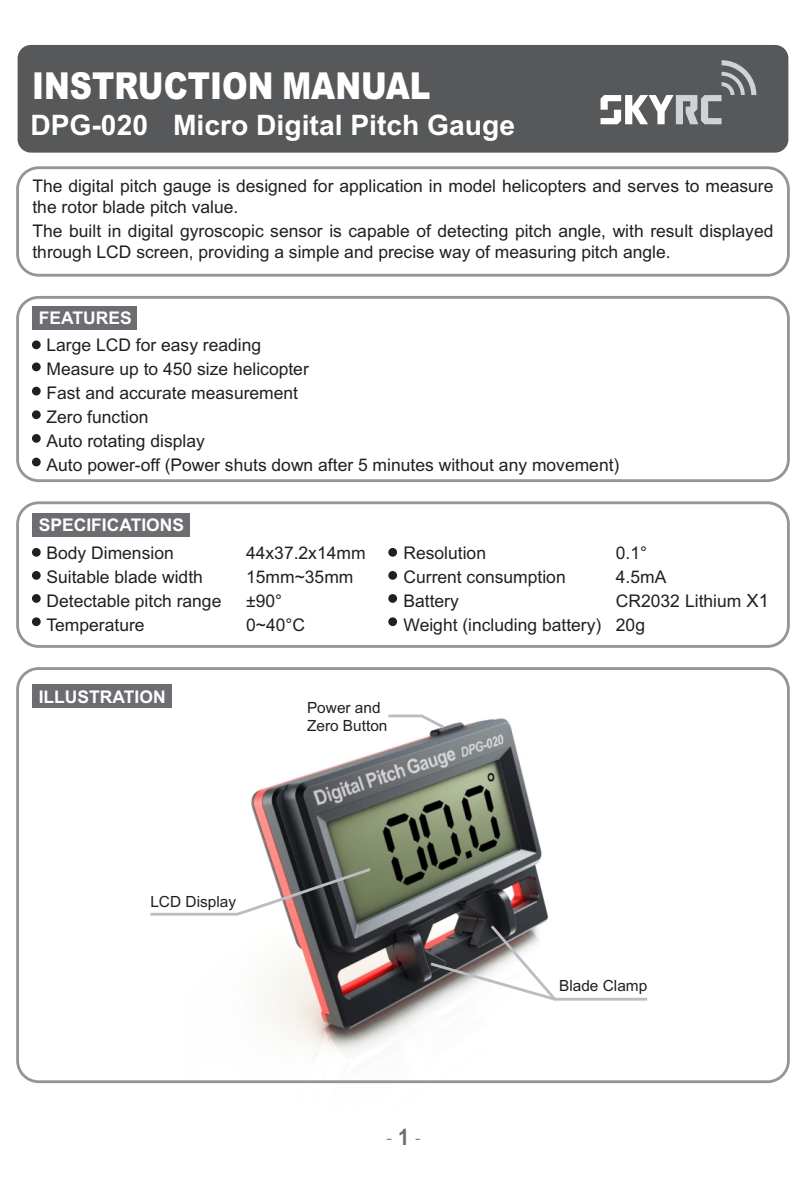
<style>
.page{position:relative;width:806px;height:1191px;background:#fff}
.page>*{position:absolute;margin:0;border:0;box-sizing:border-box;transform-origin:0 0}
.t1{font:900 37.2px "Arial";color:#fff;scale:.83 1}
.t2{font:700 28.2px "Arial";color:#fff}
.t3{font:22.6px "Adobe Fangsong Std";color:#6c6d70;scale:.88 1}
.t4{font:17.4px/24px "Arial";color:#231f20}
.t5{font:700 17.4px "Arial";color:#fff}
.t6{font:15.4px/18.2px "Arial";color:#231f20}
.s1{font-size:18.2px}
.s2{font-family:"Arial";font-weight:700}
</style>
<div class="page">
<img style="left:189px;top:718px;width:382px;height:366px">
<div style="left:16px;top:667px;width:773px;height:416px;border:3px solid #939598;border-radius:21px"></div>
<div style="left:18px;top:45px;width:769px;height:108px;background:#57585a;border-radius:13px"></div>
<div style="left:16px;top:166px;width:773px;height:111px;border:3px solid #939598;border-radius:21px"></div>
<svg style="left:600px;top:60px;width:155px;height:64px"></svg>
<div style="left:16px;top:296px;width:773px;height:186px;border:3px solid #939598;border-radius:21px"></div>
<div style="left:32px;top:306px;width:104px;height:23px;background:#6c6d70"></div>
<div style="left:32px;top:340px;width:9px;height:9px;background:#231f20;border-radius:50%"></div>
<div style="left:32px;top:362px;width:9px;height:9px;background:#231f20;border-radius:50%"></div>
<div style="left:32px;top:387px;width:9px;height:8px;background:#231f20;border-radius:50%"></div>
<div style="left:32px;top:410px;width:9px;height:9px;background:#231f20;border-radius:50%"></div>
<div style="left:32px;top:434px;width:9px;height:9px;background:#231f20;border-radius:50%"></div>
<div style="left:32px;top:458px;width:9px;height:8px;background:#231f20;border-radius:50%"></div>
<svg style="left:385px;top:714px;width:62px;height:17px"></svg>
<svg style="left:150px;top:865px;width:223px;height:52px"></svg>
<svg style="left:427px;top:922px;width:221px;height:80px"></svg>
<div style="left:32px;top:684px;width:139px;height:24px;background:#6c6d70"></div>
<div style="left:16px;top:501px;width:773px;height:147px;border:3px solid #939598;border-radius:21px"></div>
<div style="left:32px;top:513px;width:157px;height:23px;background:#6c6d70"></div>
<div style="left:32px;top:548px;width:9px;height:8px;background:#231f20;border-radius:50%"></div>
<div style="left:32px;top:571px;width:9px;height:9px;background:#231f20;border-radius:50%"></div>
<div style="left:32px;top:594px;width:9px;height:9px;background:#231f20;border-radius:50%"></div>
<div style="left:388px;top:548px;width:9px;height:8px;background:#231f20;border-radius:50%"></div>
<div style="left:388px;top:571px;width:9px;height:9px;background:#231f20;border-radius:50%"></div>
<div style="left:388px;top:594px;width:9px;height:9px;background:#231f20;border-radius:50%"></div>
<div style="left:32px;top:617px;width:9px;height:9px;background:#231f20;border-radius:50%"></div>
<div style="left:388px;top:617px;width:9px;height:9px;background:#231f20;border-radius:50%"></div>
<h1 class="t1" style="left:32px;top:72px;width:481px">INSTRUCTION MANUAL</h1>
<h2 class="t2" style="left:30px;top:114px;width:486px">DPG-020 Micro Digital Pitch Gauge</h2>
<p class="t4" style="left:32px;top:177px;width:742px;line-height:21.2px">The digital pitch gauge is designed for application in model helicopters and serves to measure the rotor blade pitch value.</p>
<p class="t4" style="left:32px;top:222px;width:742px;line-height:21.2px">The built in digital gyroscopic sensor is capable of detecting pitch angle, with result displayed through LCD screen, providing a simple and precise way of measuring pitch angle.</p>
<p class="t5" style="left:39px;top:311px;width:94px">FEATURES</p>
<p class="t4" style="left:46px;top:335px;width:574px">Large LCD for easy reading<br>Measure up to 450 size helicopter<br>Fast and accurate measurement<br>Zero function<br>Auto rotating display<br>Auto power-off (Power shuts down after 5 minutes without any movement)</p>
<p class="t5" style="left:39px;top:518px;width:147px">SPECIFICATIONS</p>
<p class="t4" style="left:46px;top:542px;width:176px">Body Dimension<br>Suitable blade width<br>Detectable pitch range<br>Temperature</p>
<p class="t4" style="left:403px;top:542px;width:199px">Resolution<br>Current consumption<br>Battery<br>Weight (including battery)</p>
<p class="t4" style="left:246px;top:542px;width:121px">44x37.2x14mm<br>15mm~35mm ±90°<br>0~40°C</p>
<p class="t4" style="left:615px;top:542px;width:154px">0.1°<br>4.5mA<br>CR2032 Lithium <span class="s1">X1<br></span>20g</p>
<p class="t5" style="left:39px;top:690px;width:128px">ILLUSTRATION</p>
<p class="t6" style="left:150px;top:893px;width:87px">LCD Display</p>
<p class="t6" style="left:307px;top:699px;width:82px">Power and<br>Zero Button</p>
<p class="t3" style="left:386px;top:1125px;width:41px">- <span class="s2">1</span> -</p>
<p class="t6" style="left:558px;top:978px;width:90px">Blade Clamp</p>
</div>
